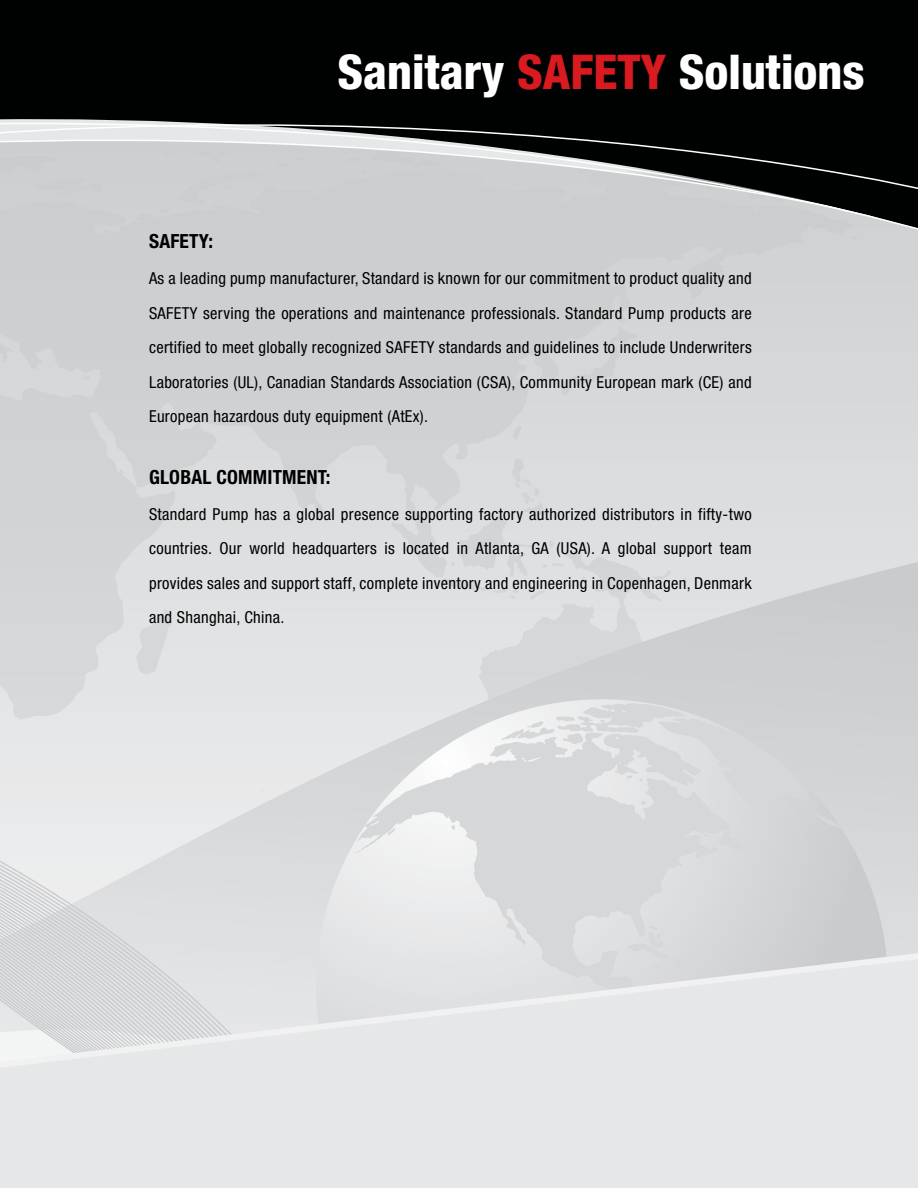
<style>
.page{position:relative;width:918px;height:1188px;background:#fff}
.page>*{position:absolute;margin:0;border:0;box-sizing:border-box;transform-origin:0 0}
.t1{font:800 condensed 48px "Helvetica Neue LT Std";color:#fff}
.t2{font:700 condensed 19.5px "Helvetica Neue LT Std";letter-spacing:.01em;color:#000}
.t3{font:condensed 16.5px/34.5px "Helvetica Neue LT Std";letter-spacing:.02em;color:#000;text-align:justify}
.s1{color:#d91a21}
</style>
<div class="page">
<img style="left:0;top:312px;width:918px;height:636px">
<svg style="left:0;top:0;width:918px;height:312px;background:#6b6c6d"></svg>
<svg style="left:0;top:948px;width:918px;height:240px;background:#e4e5e6"></svg>
<h1 class="t1" style="left:338px;top:42px;width:529px">Sanitary <span class="s1">SAFETY</span> Solutions</h1>
<p class="t2" style="left:149px;top:230px;width:65px">SAFETY:</p>
<p class="t3" style="left:149px;top:261px;width:604px">As a leading pump manufacturer, Standard is known for our commitment to product quality and SAFETY serving the operations and maintenance professionals. Standard Pump products are certified to meet globally recognized SAFETY standards and guidelines to include Underwriters Laboratories (UL), Canadian Standards Association (CSA), Community European mark (CE) and European hazardous duty equipment (AtEx).</p>
<p class="t2" style="left:149px;top:465px;width:183px">GLOBAL COMMITMENT:</p>
<p class="t3" style="left:149px;top:497px;width:604px">Standard Pump has a global presence supporting factory authorized distributors in fifty-two countries. Our world headquarters is located in Atlanta, GA (USA). A global support team provides sales and support staff, complete inventory and engineering in Copenhagen, Denmark and Shanghai, China.</p>
</div>
